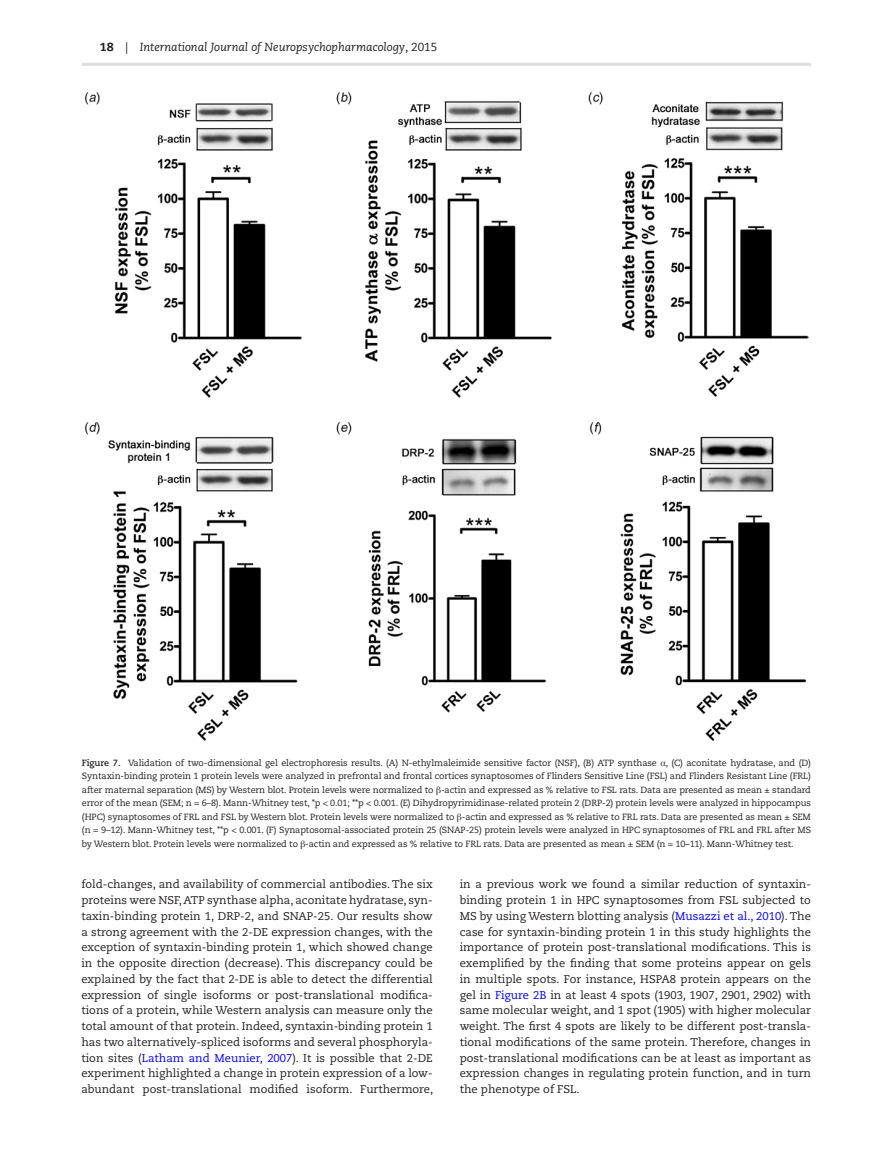
<style>
.page{position:relative;width:893px;height:1174px;background:#fff}
.page>*{position:absolute;margin:0;border:0;box-sizing:border-box;transform-origin:0 0}
.t1{font:italic 11.7px "Caecilia LT Std";color:#231f20}
.t2{font:11.25px/15.8px "Caecilia LT Std";color:#231f20;text-align:justify}
.t3{font:9px/13.5px "Caecilia LT Std";letter-spacing:-.01em;color:#231f20;text-align:justify}
.s1{font-weight:800;font-style:normal}
.s2{font-style:normal}
.s3{font-weight:700}
.s4{font-family:"Gandhari Unicode"}
.s5{color:#00f}
</style>
<div class="page">
<hr style="left:82px;top:63px;width:729px;height:3px;background:#dcdddf">
<img style="left:84px;top:92px;width:725px;height:649px">
<p class="t1" style="left:100px;top:40px;width:339px"><span class="s1">18</span> <span class="s2">|</span> International Journal of Neuropsychopharmacology<span class="s2">, 2015</span></p>
<p class="t3" style="left:82px;top:756px;width:731px"><span class="s3">Figure 7.</span> Validation of two-dimensional gel electrophoresis results. (A) N-ethylmaleimide sensitive factor (NSF), (B) ATP synthase <span class="s4">α</span>, (C) aconitate hydratase, and (D)<br>Syntaxin-binding protein 1 protein levels were analyzed in prefrontal and frontal cortices synaptosomes of Flinders Sensitive Line (FSL) and Flinders Resistant Line (FRL) after maternal separation (MS) by Western blot. Protein levels were normalized to <span class="s4">β</span>-actin and expressed as % relative to FSL rats. Data are presented as mean ± standard error of the mean (SEM; n = 6–8). Mann-Whitney test, *p &lt; 0.01; **p &lt; 0.001. (E) Dihydropyrimidinase-related protein 2 (DRP-2) protein levels were analyzed in hippocampus (HPC) synaptosomes of FRL and FSL by Western blot. Protein levels were normalized to <span class="s4">β</span>-actin and expressed as % relative to FRL rats. Data are presented as mean ± SEM (n = 9–12). Mann-Whitney test, **p &lt; 0.001. (F) Synaptosomal-associated protein 25 (SNAP-25) protein levels were analyzed in HPC synaptosomes of FRL and FRL after MS by Western blot. Protein levels were normalized to <span class="s4">β</span>-actin and expressed as % relative to FRL rats. Data are presented as mean ± SEM (n = 10–11). Mann-Whitney test.</p>
<p class="t2" style="left:81px;top:876px;width:353px">fold-changes, and availability of commercial antibodies. The six proteins were NSF, ATP synthase alpha, aconitate hydratase, syn&shy;taxin-binding protein 1, DRP-2, and SNAP-25. Our results show a strong agreement with the 2-DE expression changes, with the exception of syntaxin-binding protein 1, which showed change in the opposite direction (decrease). This discrepancy could be explained by the fact that 2-DE is able to detect the differential expression of single isoforms or post-translational modifica&shy;tions of a protein, while Western analysis can measure only the total amount of that protein. Indeed, syntaxin-binding protein 1 has two alternatively-spliced isoforms and several phosphoryla&shy;tion sites (<span class="s5">Latham and Meunier, 2007</span>). It is possible that 2-DE experiment highlighted a change in protein expression of a low&shy;abundant post-translational modified isoform. Furthermore,</p>
<p class="t2" style="left:460px;top:876px;width:353px">in a previous work we found a similar reduction of syntaxin&shy;binding protein 1 in HPC synaptosomes from FSL subjected to MS by using Western blotting analysis (<span class="s5">Musazzi et al., 2010</span>). The case for syntaxin-binding protein 1 in this study highlights the importance of protein post-translational modifications. This is exemplified by the finding that some proteins appear on gels in multiple spots. For instance, HSPA8 protein appears on the gel in <span class="s5">Figure 2B</span> in at least 4 spots (1903, 1907, 2901, 2902) with same molecular weight, and 1 spot (1905) with higher molecular weight. The first 4 spots are likely to be different post-transla&shy;tional modifications of the same protein. Therefore, changes in post-translational modifications can be at least as important as expression changes in regulating protein function, and in turn the phenotype of FSL.</p>
</div>
